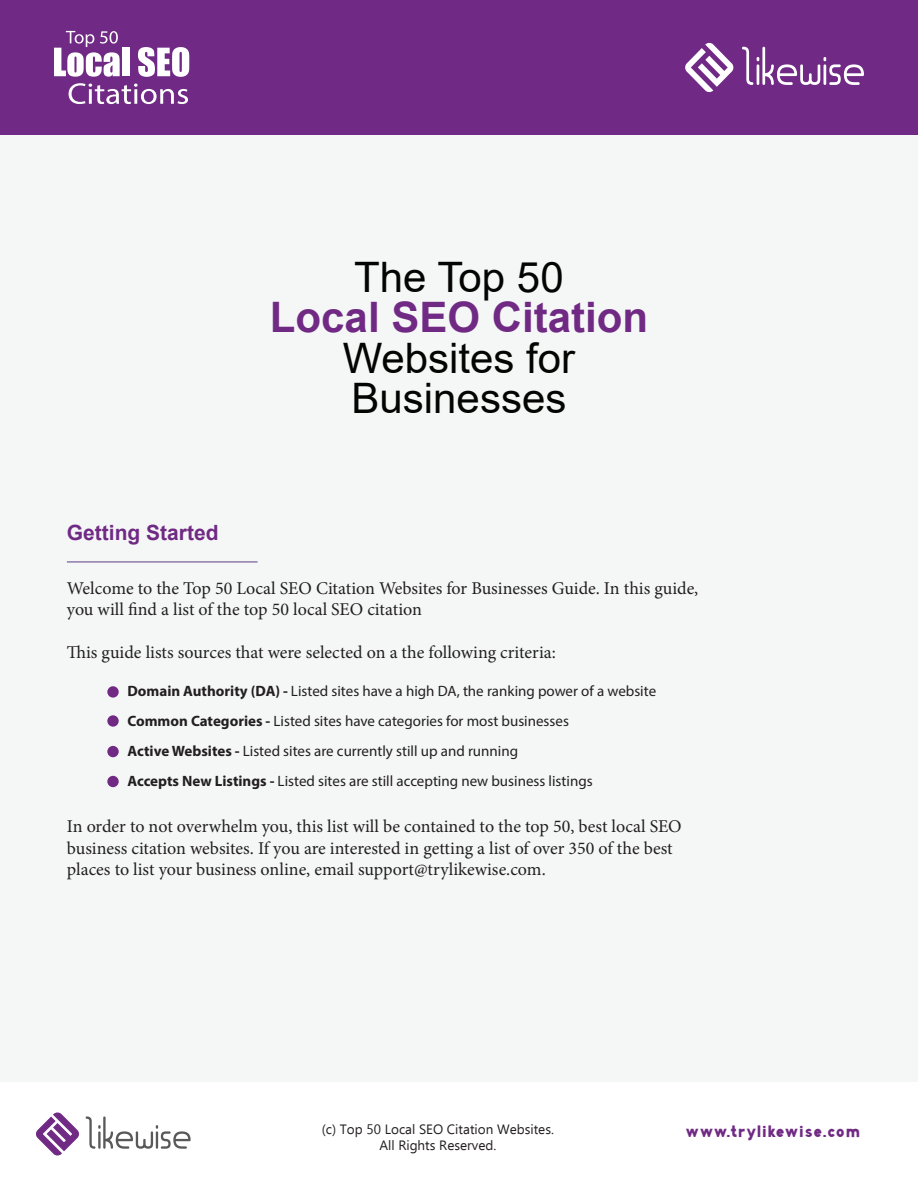
<style>
.page{position:relative;width:918px;height:1188px;background:#f5f7f7}
.page>*{position:absolute;margin:0;border:0;box-sizing:border-box;transform-origin:0 0}
.t1{font:42px "Arial";color:#040503}
.t2{font:700 42px "Arial";color:#702a84}
.t3{font:700 21px "Arial";color:#702a84}
.t4{font:18px/21.6px "Minion Pro";color:#231f20}
.t5{font:700 16.5px "Corner One";color:#702a84}
.t6{font:15px "Myriad Pro";color:#231f20}
.t7{font:13.5px "Ebrima";color:#231f20}
.s1{font-weight:700}
</style>
<div class="page">
<div style="left:0;top:0;width:918px;height:135px;background:#702a85"></div>
<div style="left:0;top:1082px;width:918px;height:106px;background:#fff"></div>
<svg style="left:36px;top:1112px;width:155px;height:44px"></svg>
<svg style="left:685px;top:42px;width:49px;height:51px"></svg>
<svg style="left:742px;top:47px;width:122px;height:38px"></svg>
<svg style="left:69px;top:83px;width:119px;height:21px"></svg>
<div style="left:122px;top:48px;width:7px;height:28px;background:#fff"></div>
<svg style="left:138px;top:47px;width:51px;height:30px"></svg>
<svg style="left:54px;top:31px;width:66px;height:46px"></svg>
<hr style="left:67px;top:562px;width:191px;height:1px;background:#5b3b87">
<div style="left:107px;top:686px;width:12px;height:12px;background:#702a84;border-radius:50%"></div>
<div style="left:107px;top:715px;width:12px;height:12px;background:#702a84;border-radius:50%"></div>
<div style="left:107px;top:746px;width:12px;height:11px;background:#702a84;border-radius:50%"></div>
<div style="left:107px;top:776px;width:12px;height:11px;background:#702a84;border-radius:50%"></div>
<p class="t1" style="left:354px;top:248px;width:211px">The Top 50</p>
<p class="t2" style="left:270px;top:288px;width:380px">Local SEO Citation</p>
<p class="t1" style="left:343px;top:329px;width:234px">Websites for</p>
<p class="t1" style="left:352px;top:370px;width:216px">Businesses</p>
<p class="t3" style="left:67px;top:518px;width:153px">Getting Started</p>
<p class="t4" style="left:67px;top:577px;width:633px">Welcome to the Top 50 Local SEO Citation Websites for Businesses Guide. In this guide, you will find a list of the top 50 local SEO citation</p>
<p class="t4" style="left:67px;top:642px;width:491px">This guide lists sources that were selected on a the following criteria:</p>
<p class="t6" style="left:127px;top:682px;width:530px"><span class="s1">Domain Authority (DA) -</span> Listed sites have a high DA, the ranking power of a website</p>
<p class="t6" style="left:127px;top:712px;width:443px"><span class="s1">Common Categories -</span> Listed sites have categories for most businesses</p>
<p class="t6" style="left:127px;top:742px;width:392px"><span class="s1">Active Websites -</span> Listed sites are currently still up and running</p>
<p class="t6" style="left:127px;top:772px;width:467px"><span class="s1">Accepts New Listings -</span> Listed sites are still accepting new business listings</p>
<p class="t4" style="left:67px;top:816px;width:616px">In order to not overwhelm you, this list will be contained to the top 50, best local SEO business citation websites. If you are interested in getting a list of over 350 of the best places to list your business online, email support@trylikewise.com.</p>
<p class="t7" style="left:322px;top:1119px;width:234px">(c) Top 50 Local SEO Citation Websites.</p>
<p class="t7" style="left:379px;top:1135px;width:118px">All Rights Reserved.</p>
<p class="t5" style="left:685px;top:1122px;width:177px">www.trylikewise.com</p>
</div>
